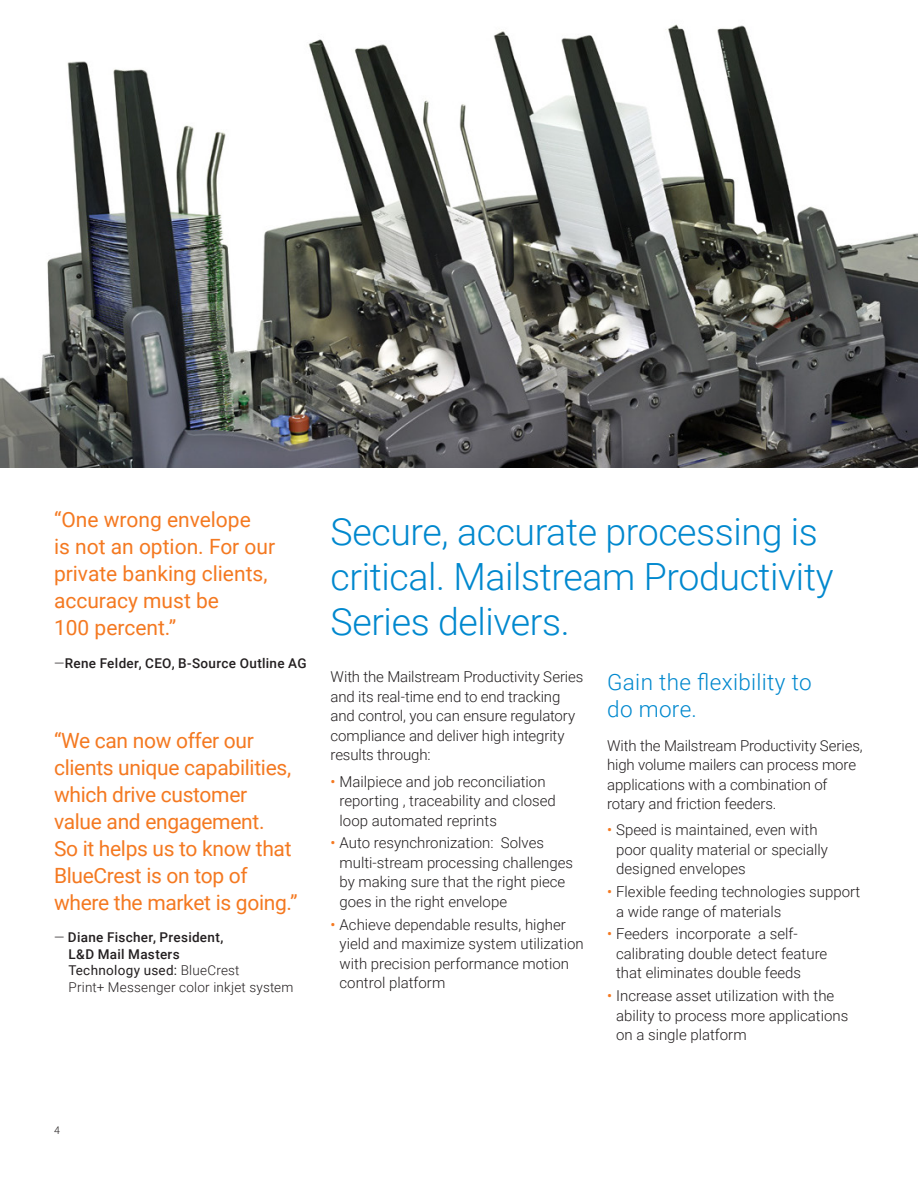
<style>
.page{position:relative;width:918px;height:1188px;background:#fff}
.page>*{position:absolute;margin:0;border:0;box-sizing:border-box;transform-origin:0 0}
.BC_title_25_30_light{font:300 37.5px/45px "Roboto";letter-spacing:-.01em;color:#0088ce}
.BC_subhead_1_15_18_l{font:300 22.5px/27px "Roboto";letter-spacing:.015em;color:#0088ce}
.BC_sidebar_14_18_reg{font:21px/27px "Roboto";letter-spacing:-.015em;color:#f47921}
.BC_body_10_13_light{font:300 15px/19.5px "Roboto";color:#231f20}
.BC_sidebar_14_18_reg-2{font:300 13.5px/16.5px "Roboto";letter-spacing:.015em;color:#231f20}
.BC_sidebar_14_18_reg-3{font:500 13.5px "Roboto";letter-spacing:.025em;color:#231f20}
.t1{font:300 10.5px "Roboto";color:#231f20}
.s1{font-weight:300}
.s2{font-weight:500}
.s3{font-weight:400}
.s4{font-weight:400;color:#f47921}
</style>
<div class="page">
<img style="left:0;top:24px;width:918px;height:444px">
<p class="BC_sidebar_14_18_reg" style="left:54px;top:506px;width:223px">“One wrong envelope<br>is not an option. For our private banking clients, accuracy must be<br>100 percent.”</p>
<p class="BC_sidebar_14_18_reg-3" style="left:54px;top:654px;width:254px"><span class="s1">—</span>Rene Felder, CEO, B-Source Outline AG</p>
<p class="BC_sidebar_14_18_reg" style="left:54px;top:726px;width:245px">“We can now offer our clients unique capabilities, which drive customer value and engagement.<br>So it helps us to know that<br>BlueCrest is on top of where the market is going.”</p>
<p class="BC_sidebar_14_18_reg-2" style="left:69px;top:929px;width:227px;text-indent:-15px">— <span class="s2">Diane Fischer, President,<br>L&amp;D Mail Masters<br></span><span class="s3">Technology used:</span> BlueCrest<br>Print+ Messenger color inkjet system</p>
<p class="BC_title_25_30_light" style="left:331px;top:508px;width:504px">Secure, accurate processing is critical. Mailstream Productivity<br>Series delivers.</p>
<p class="BC_subhead_1_15_18_l" style="left:607px;top:668px;width:206px">Gain the flexibility to do more.</p>
<p class="BC_body_10_13_light" style="left:607px;top:735px;width:257px">With the Mailstream Productivity Series, high volume mailers can process more applications with a combination of rotary and friction feeders.</p>
<p class="BC_body_10_13_light" style="left:616px;top:820px;width:213px;text-indent:-9px"><span class="s4">•</span> Speed is maintained, even with poor quality material or specially designed envelopes</p>
<p class="BC_body_10_13_light" style="left:616px;top:882px;width:246px;text-indent:-9px"><span class="s4">•</span> Flexible feeding technologies support a wide range of materials</p>
<p class="BC_body_10_13_light" style="left:616px;top:924px;width:213px;text-indent:-9px"><span class="s4">•</span> Feeders incorporate a self&shy;calibrating double detect feature that eliminates double feeds</p>
<p class="BC_body_10_13_light" style="left:616px;top:986px;width:234px;text-indent:-9px"><span class="s4">•</span> Increase asset utilization with the ability to process more applications on a single platform</p>
<p class="BC_body_10_13_light" style="left:331px;top:667px;width:254px">With the Mailstream Productivity Series and its real-time end to end tracking and control, you can ensure regulatory compliance and deliver high integrity results through:</p>
<p class="BC_body_10_13_light" style="left:340px;top:771px;width:218px;text-indent:-9px"><span class="s4">•</span> Mailpiece and job reconciliation reporting , traceability and closed loop automated reprints</p>
<p class="BC_body_10_13_light" style="left:340px;top:833px;width:235px;text-indent:-9px"><span class="s4">•</span> Auto resynchronization: Solves multi-stream processing challenges by making sure that the right piece goes in the right envelope</p>
<p class="BC_body_10_13_light" style="left:340px;top:914px;width:246px;text-indent:-9px"><span class="s4">•</span> Achieve dependable results, higher yield and maximize system utilization with precision performance motion control platform</p>
<p class="t1" style="left:54px;top:1123px;width:7px">4</p>
</div>
